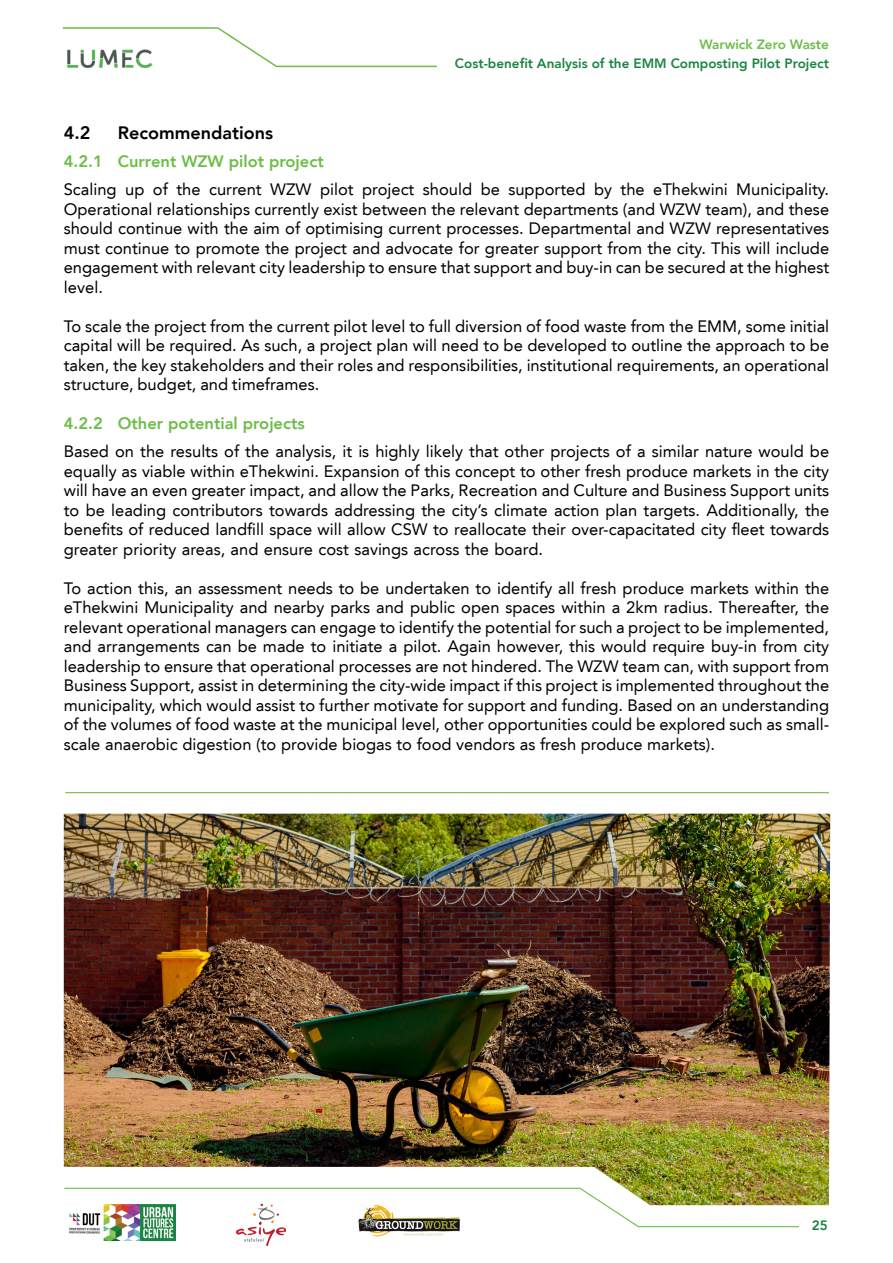
<style>
.page{position:relative;width:893px;height:1263px;background:#fff}
.page>*{position:absolute;margin:0;border:0;box-sizing:border-box;transform-origin:0 0}
.t1{font:800 18px "Avenir LT";color:#000}
.t2{font:16.5px/19.5px "Avenir LT";color:#000;text-align:justify}
.t3{font:800 16.5px "Avenir LT";color:#6cbe46}
.t4{font:800 13.5px "Avenir LT";color:#1b8542}
.t5{font:800 13.5px "Avenir LT";color:#6cbe46}
</style>
<div class="page">
<img style="left:237px;top:1228px;width:48px;height:17px">
<img style="left:358px;top:1228px;width:102px;height:9px">
<img style="left:69px;top:1228px;width:107px;height:13px">
<svg style="left:62px;top:27px;width:375px;height:41px"></svg>
<svg style="left:69px;top:1205px;width:731px;height:23px"></svg>
<img style="left:64px;top:814px;width:766px;height:391px">
<hr style="left:65px;top:792px;width:764px;height:1px;background:#6cbe46">
<p class="t1" style="left:64px;top:122px;width:28px">4.2</p>
<p class="t3" style="left:64px;top:152px;width:41px">4.2.1</p>
<p class="t1" style="left:118px;top:122px;width:157px">Recommendations</p>
<p class="t3" style="left:118px;top:152px;width:207px">Current WZW pilot project</p>
<p class="t5" style="left:699px;top:36px;width:131px">Warwick Zero Waste</p>
<p class="t4" style="left:455px;top:56px;width:375px">Cost-benefit Analysis of the EMM Composting Pilot Project</p>
<p class="t2" style="left:153px;top:180px;width:16px">of</p>
<p class="t2" style="left:64px;top:180px;width:767px;text-align:left">Scaling<br>Operational relationships currently exist between the relevant departments (and WZW team ,) and these should continue with the aim of optimising current processes. Departmental and WZW representatives must continue to promote the project and advocate for greater support from the city. This will include engagement with relevant city leadership to ensure that support and buy i n- can be secured at the highest level.</p>
<p class="t2" style="left:64px;top:316px;width:767px">To scale the project from the current pilot level to full diversion of food waste from the EMM, some initial capital will be required. As such a, project plan will need to be developed to outline the approach to be taken, the key stakeholders and their roles and responsibilities, institutional requirements, an operational structure, budget, and timeframes.</p>
<p class="t3" style="left:118px;top:414px;width:189px">Other potential projects</p>
<p class="t2" style="left:176px;top:180px;width:26px">the</p>
<p class="t2" style="left:320px;top:180px;width:35px">pilot</p>
<p class="t2" style="left:423px;top:180px;width:51px">should</p>
<p class="t2" style="left:481px;top:180px;width:21px">be</p>
<p class="t2" style="left:508px;top:180px;width:79px">supported</p>
<p class="t2" style="left:594px;top:180px;width:20px">by</p>
<p class="t2" style="left:621px;top:180px;width:26px">the</p>
<p class="t2" style="left:653px;top:180px;width:76px">eThekwini</p>
<p class="t2" style="left:736px;top:180px;width:94px">Municipality.</p>
<p class="t2" style="left:270px;top:180px;width:43px">WZW</p>
<p class="t2" style="left:362px;top:180px;width:54px">project</p>
<p class="t2" style="left:209px;top:180px;width:54px">current</p>
<p class="t2" style="left:125px;top:180px;width:21px">up</p>
<p class="t3" style="left:64px;top:414px;width:41px">4.2.2</p>
<p class="t2" style="left:64px;top:442px;width:767px">Based on the results of the analysis, it is highly likely that other projects of a similar nature would be equally as viable within eThekwini. Expansion of this concept to other fresh produce markets in the city will have an even greater impact, and allow the Parks, Recreation and Culture and Business Support units to be leading contributors towards addressing the city s’ climate action plan targets. Additionally, the benefits of reduced landfill space will allow CSW to reallocate their over-capacitated city fleet towards greater priority areas, and ensure cost savings across the board.</p>
<p class="t2" style="left:64px;top:578px;width:767px">To action this, an assessment needs to be undertaken to identify all fresh produce markets within the eThekwini Municipality and nearby parks and public open spaces within 2a km radius. Thereafter, the relevant operational managers can engage to identify the potential for such a project to be implemented, and arrangements can be made to initiate a pilot. Again however, this would require buy i n- from city leadership to ensure that operational processes are not hindered. The WZW team can, with support from Business Support, assist in determining the city-wide impact if this project is implemented throughout the municipality, which would assist to further motivate for support and funding. Based on an understanding</p>
<p class="t2" style="left:64px;top:734px;width:653px">scale anaerobic digestion (to provide biogas to food vendors as fresh produce markets .(</p>
<p class="t2" style="left:64px;top:715px;width:767px">of the volumes of food waste at the municipal level, other opportunities could be explored such as small-</p>
<p class="t4" style="left:812px;top:1217px;width:17px">25</p>
</div>
